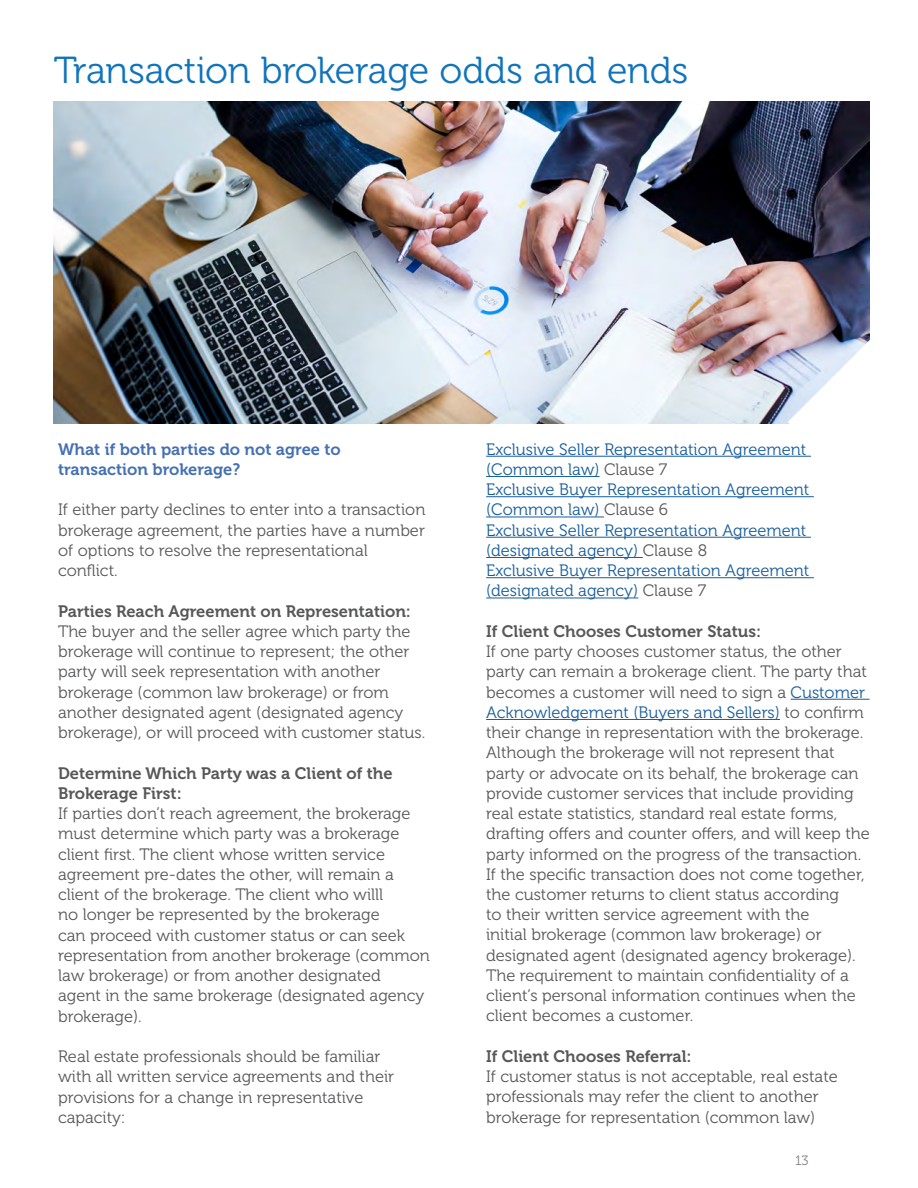
<style>
.page{position:relative;width:918px;height:1188px;background:#fff}
.page>*{position:absolute;margin:0;border:0;box-sizing:border-box;transform-origin:0 0}
.Paragraph_Style_3{font:37.5px "Museo 300";letter-spacing:-.01em;color:#1074bc}
.t1{font:16.5px/20.2px "Museo 300";color:#57585a}
.t2{font:16.5px/20.2px "Museo 300";color:#175d9e}
.t3{font:16.5px/20.2px "Museo 700";color:#57585a}
.t4{font:16.5px/20.2px "Museo 700";color:#4570b4}
.t5{font:13.5px "Museo 300";color:#808285}
.s1{color:#57585a}
.s2{color:#175d9e}
</style>
<div class="page">
<img style="left:54px;top:101px;width:816px;height:323px">
<svg style="left:788px;top:335px;width:82px;height:121px"></svg>
<hr style="left:486px;top:456px;width:325px;height:1px;background:#175d9e">
<hr style="left:486px;top:476px;width:114px;height:1px;background:#175d9e">
<hr style="left:486px;top:496px;width:328px;height:1px;background:#175d9e">
<hr style="left:486px;top:517px;width:118px;height:1px;background:#175d9e">
<hr style="left:486px;top:537px;width:325px;height:1px;background:#175d9e">
<hr style="left:486px;top:557px;width:157px;height:1px;background:#175d9e">
<hr style="left:486px;top:577px;width:328px;height:1px;background:#175d9e">
<hr style="left:486px;top:598px;width:152px;height:1px;background:#175d9e">
<hr style="left:791px;top:699px;width:79px;height:1px;background:#175d9e">
<hr style="left:486px;top:719px;width:294px;height:1px;background:#175d9e">
<p class="Paragraph_Style_3" style="left:54px;top:50px;width:636px">Transaction brokerage odds and ends</p>
<p class="t4" style="left:58px;top:439px;width:284px">What if both parties do not agree to transaction brokerage?</p>
<p class="t1" style="left:58px;top:500px;width:369px">If either party declines to enter into a transaction brokerage agreement, the parties have a number of options to resolve the representational conflict.</p>
<p class="t3" style="left:58px;top:601px;width:354px">Parties Reach Agreement on Representation:</p>
<p class="t1" style="left:58px;top:621px;width:369px">The buyer and the seller agree which party the brokerage will continue to represent; the other party will seek representation with another brokerage (common law brokerage) or from another designated agent (designated agency brokerage), or will proceed with customer status.</p>
<p class="t3" style="left:58px;top:763px;width:336px">Determine Which Party was a Client of the<br>Brokerage First:</p>
<p class="t1" style="left:58px;top:804px;width:373px">If parties don’t reach agreement, the brokerage must determine which party was a brokerage client first. The client whose written service agreement pre-dates the other, will remain a client of the brokerage. The client who willl<br>no longer be represented by the brokerage<br>can proceed with customer status or can seek representation from another brokerage (common law brokerage) or from another designated<br>agent in the same brokerage (designated agency brokerage).</p>
<p class="t1" style="left:58px;top:1047px;width:338px">Real estate professionals should be familiar with all written service agreements and their provisions for a change in representative capacity:</p>
<p class="t2" style="left:486px;top:439px;width:322px">Exclusive Seller Representation Agreement (Common law) <span class="s1">Clause 7</span></p>
<p class="t2" style="left:486px;top:480px;width:325px">Exclusive Buyer Representation Agreement (Common law) <span class="s1">Clause 6</span></p>
<p class="t2" style="left:486px;top:520px;width:322px">Exclusive Seller Representation Agreement (designated agency) <span class="s1">Clause 8</span></p>
<p class="t2" style="left:486px;top:561px;width:325px">Exclusive Buyer Representation Agreement (designated agency) <span class="s1">Clause 7</span></p>
<p class="t3" style="left:486px;top:621px;width:277px">If Client Chooses Customer Status:</p>
<p class="t1" style="left:486px;top:642px;width:385px">If one party chooses customer status, the other party can remain a brokerage client. The party that becomes a customer will need to sign a <span class="s2">Customer Acknowledgement (Buyers and Sellers)</span> to confirm their change in representation with the brokerage.<br>Although the brokerage will not represent that party or advocate on its behalf, the brokerage can provide customer services that include providing real estate statistics, standard real estate forms, drafting offers and counter offers, and will keep the party informed on the progress of the transaction.<br>If the specific transaction does not come together, the customer returns to client status according<br>to their written service agreement with the<br>initial brokerage (common law brokerage) or designated agent (designated agency brokerage).<br>The requirement to maintain confidentiality of a client’s personal information continues when the client becomes a customer.</p>
<p class="t3" style="left:486px;top:1046px;width:207px">If Client Chooses Referral:</p>
<p class="t1" style="left:486px;top:1067px;width:353px">If customer status is not acceptable, real estate professionals may refer the client to another brokerage for representation (common law)</p>
<p class="t5" style="left:795px;top:1153px;width:15px">13</p>
</div>
